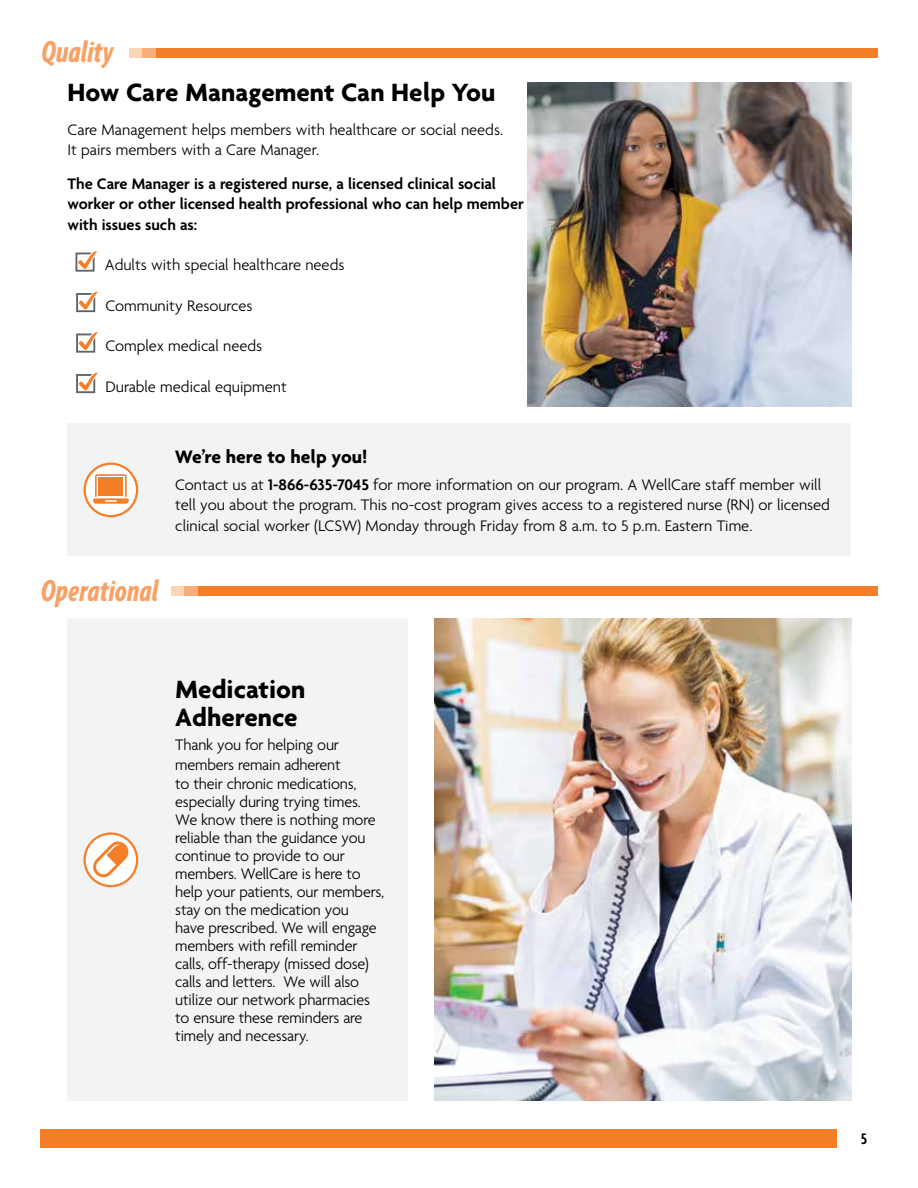
<style>
.page{position:relative;width:918px;height:1188px;background:#fff}
.page>*{position:absolute;margin:0;border:0;box-sizing:border-box;transform-origin:0 0}
.t1{font:italic 32.7px "Agenda Bold Extra Cond";letter-spacing:.01em;color:#f9a164}
.t2{font:700 27px/28.5px "Agenda";color:#000}
.t3{font:700 19.5px "Agenda";color:#000}
.t4{font:300 16.5px/18px "Agenda";letter-spacing:-.01em;color:#000}
.t5{font:600 16.5px/20.2px "Agenda";color:#000}
.t6{font:600 condensed 16.5px "Agenda";color:#000}
.s1{font-weight:600}
</style>
<div class="page">
<div style="left:40px;top:1129px;width:797px;height:19px;background:#f57e29"></div>
<div style="left:154px;top:619px;width:254px;height:482px;background:#f2f3f3"></div>
<div style="left:154px;top:424px;width:697px;height:132px;background:#f2f3f3"></div>
<div style="left:185px;top:587px;width:692px;height:9px;background:#f57e29"></div>
<div style="left:172px;top:587px;width:13px;height:9px;background:#fdd4b4"></div>
<div style="left:185px;top:587px;width:13px;height:9px;background:#faae77"></div>
<div style="left:129px;top:48px;width:749px;height:9px;background:#f57e29"></div>
<div style="left:129px;top:48px;width:13px;height:9px;background:#fdd4b4"></div>
<div style="left:142px;top:48px;width:13px;height:9px;background:#faae77"></div>
<svg style="left:75px;top:251px;width:22px;height:21px"></svg>
<svg style="left:76px;top:291px;width:22px;height:21px"></svg>
<svg style="left:76px;top:332px;width:22px;height:21px"></svg>
<svg style="left:76px;top:372px;width:22px;height:21px"></svg>
<div style="left:68px;top:424px;width:86px;height:132px;background:#f2f3f3"></div>
<svg style="left:85px;top:464px;width:52px;height:52px"></svg>
<div style="left:84px;top:463px;width:54px;height:54px;border:2px solid #f57e29;border-radius:50%"></div>
<svg style="left:92px;top:474px;width:38px;height:30px"></svg>
<div style="left:99px;top:478px;width:24px;height:18px;background:#f57e29"></div>
<img style="left:527px;top:82px;width:324px;height:324px">
<div style="left:68px;top:619px;width:86px;height:482px;background:#f2f3f3"></div>
<svg style="left:85px;top:834px;width:52px;height:52px"></svg>
<div style="left:83px;top:832px;width:55px;height:55px;border:2px solid #f57e29;border-radius:50%"></div>
<svg style="left:93px;top:841px;width:36px;height:37px"></svg>
<img style="left:434px;top:619px;width:417px;height:482px">
<h1 class="t1" style="left:41px;top:33px;width:74px">Quality</h1>
<h3 class="t2" style="left:68px;top:78px;width:429px">How Care Management Can Help You</h3>
<p class="t4" style="left:68px;top:121px;width:437px;line-height:20.2px">Care Management helps members with healthcare or social needs.<br>It pairs members with a Care Manager.</p>
<p class="t5" style="left:68px;top:173px;width:458px">The Care Manager is a registered nurse, a licensed clinical social worker or other licensed health professional who can help member with issues such as:</p>
<p class="t4" style="left:105px;top:257px;width:241px">Adults with special healthcare needs</p>
<p class="t4" style="left:105px;top:297px;width:149px">Community Resources</p>
<p class="t4" style="left:105px;top:338px;width:158px">Complex medical needs</p>
<p class="t4" style="left:105px;top:378px;width:183px">Durable medical equipment</p>
<h3 class="t3" style="left:175px;top:445px;width:194px">We’re here to help you!</h3>
<p class="t4" style="left:175px;top:476px;width:656px;line-height:20.2px">Contact us at <span class="s1">1-866-635-7045</span> for more information on our program. A WellCare staff member will tell you about the program. This no-cost program gives access to a registered nurse (RN) or licensed clinical social worker (LCSW) Monday through Friday from 8 a.m. to 5 p.m. Eastern Time.</p>
<h2 class="t1" style="left:41px;top:572px;width:119px">Operational</h2>
<h3 class="t2" style="left:175px;top:674px;width:132px">Medication<br>Adherence</h3>
<p class="t4" style="left:175px;top:736px;width:183px;line-height:19.5px">Thank you for helping our members remain adherent to their chronic medications,</p>
<p class="t4" style="left:175px;top:794px;width:210px">especially during trying times.<br>We know there is nothing more reliable than the guidance you continue to provide to our members. WellCare is here to help your patients, our members, stay on the medication you<br>have prescribed. We will engage members with refill reminder calls, off-therapy (missed dose) calls and letters. We will also utilize our network pharmacies to ensure these reminders are timely and necessary.</p>
<p class="t6" style="left:861px;top:1129px;width:8px">5</p>
</div>
